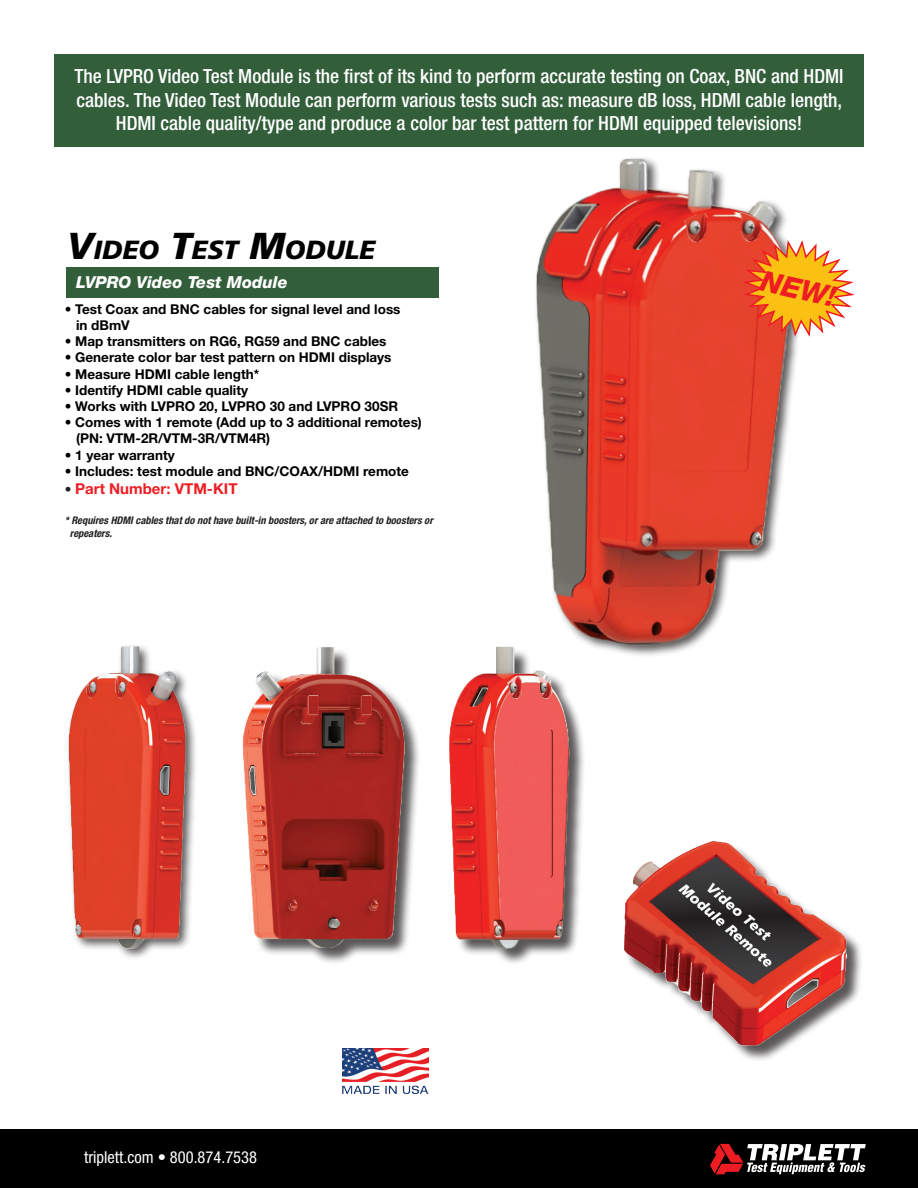
<style>
.page{position:relative;width:918px;height:1188px;background:#fff}
.page>*{position:absolute;margin:0;border:0;box-sizing:border-box;transform-origin:0 0}
.t1{font:italic 800 28.5px "Helvetica Neue LT Std";color:#ee1d23}
.t2{font:italic 900 26.25px "Frutiger";color:#000}
.t3{font:500 condensed 19.5px/23.4px "Helvetica Neue LT Std";color:#fff;text-align:center}
.t4{font:condensed 16.5px "Helvetica Neue LT Std";color:#fff}
.t5{font:italic 800 16.5px "Helvetica Neue LT Std";color:#fff}
.t6{font:700 15px "Helvetica Neue LT Std";color:#ee1d23}
.t7{font:700 13.5px/16.2px "Helvetica Neue LT Std";color:#000}
.t8{font:italic 700 condensed 10.5px/12.6px "Helvetica Neue LT Std";color:#231f20}
.s1{font-size:37.5px}
.s2{font-size:13.5px;color:#231f20}
</style>
<div class="page">
<div style="left:0;top:1130px;width:918px;height:58px;background:#000"></div>
<div style="left:66px;top:267px;width:372px;height:31px;background:#325e3a"></div>
<svg style="left:710px;top:1144px;width:156px;height:30px"></svg>
<div style="left:54px;top:54px;width:810px;height:92px;background:#325e3a"></div>
<img style="left:343px;top:1049px;width:86px;height:45px">
<img style="left:510px;top:146px;width:308px;height:510px">
<svg style="left:740px;top:238px;width:115px;height:101px"></svg>
<img style="left:449px;top:639px;width:142px;height:321px">
<div style="left:244px;top:649px;width:177px;height:316px;background:#231f20;opacity:.75"></div>
<img style="left:242px;top:647px;width:179px;height:306px">
<img style="left:68px;top:646px;width:128px;height:312px">
<img style="left:557px;top:797px;width:304px;height:263px">
<p class="t3" style="left:74px;top:64px;width:771px">The LVPRO Video Test Module is the first of its kind to perform accurate testing on Coax, BNC and HDMI cables. The Video Test Module can perform various tests such as: measure dB loss, HDMI cable length,<br>HDMI cable quality/type and produce a color bar test pattern for HDMI equipped televisions!</p>
<h2 class="t2" style="left:66px;top:234px;width:310px"><span class="s1">V</span>IDEO <span class="s1">T</span>EST <span class="s1">M</span>ODULE</h2>
<p class="t5" style="left:76px;top:272px;width:213px">LVPRO Video Test Module</p>
<p class="t7" style="left:76px;top:301px;width:326px;text-indent:-11px">• Test Coax and BNC cables for signal level and loss in dBmV</p>
<p class="t7" style="left:65px;top:333px;width:323px">• Map transmitters on RG6, RG59 and BNC cables</p>
<p class="t7" style="left:65px;top:349px;width:328px">• Generate color bar test pattern on HDMI displays</p>
<p class="t7" style="left:65px;top:365px;width:196px">• Measure HDMI cable length*</p>
<p class="t7" style="left:65px;top:382px;width:185px">• Identify HDMI cable quality</p>
<p class="t7" style="left:65px;top:398px;width:335px">• Works with LVPRO 20, LVPRO 30 and LVPRO 30SR</p>
<p class="t7" style="left:76px;top:414px;width:347px;text-indent:-11px">• Comes with 1 remote (Add up to 3 additional remotes) (PN: VTM-2R/VTM-3R/VTM4R)</p>
<p class="t7" style="left:65px;top:446px;width:112px">• 1 year warranty</p>
<p class="t7" style="left:65px;top:463px;width:346px">• Includes: test module and BNC/COAX/HDMI remote</p>
<p class="t6" style="left:65px;top:479px;width:174px"><span class="s2">•</span> Part Number: VTM-KIT</p>
<p class="t8" style="left:70px;top:515px;width:365px;text-indent:-5px">* Requires HDMI cables that do not have built-in boosters, or are attached to boosters or repeaters.</p>
<p class="t4" style="left:84px;top:1148px;width:174px">triplett.com • 800.874.7538</p>
<h1 class="t1" style="left:765px;top:263px;width:78px;rotate:13deg">NEW!</h1>
</div>
